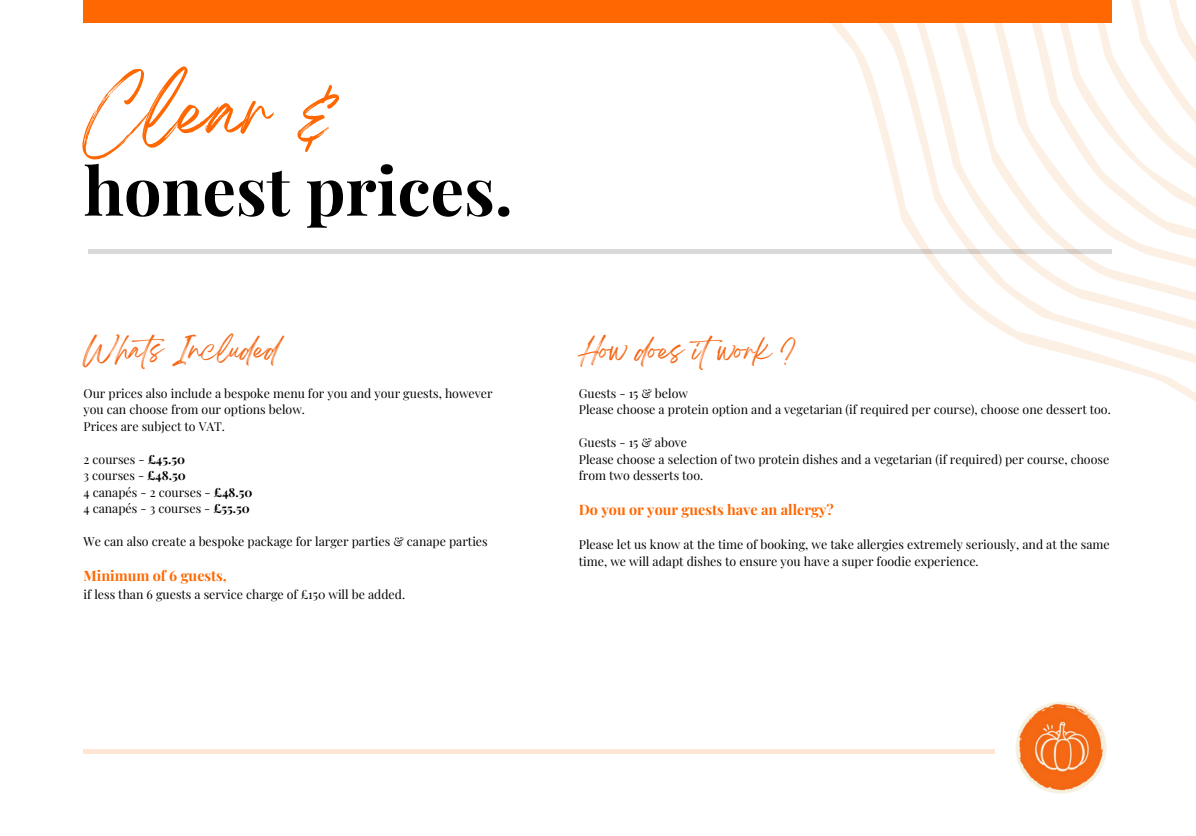
<style>
.page{position:relative;width:1196px;height:836px;background:#fff}
.page>*{position:absolute;margin:0;border:0;box-sizing:border-box;transform-origin:0 0}
.t1{font:700 66.6px "Playfair Display";color:#000}
.t2{font:64px "Breathing";color:#ff6700}
.t3{font:23.2px "Breathing";color:#f66716}
.t4{font:700 14.4px "Playfair Display";color:#ff6700}
.t5{font:12.4px/16.4px "Playfair Display";color:#000}
.s1{font-weight:700}
</style>
<div class="page">
<svg style="left:840px;top:22px;width:356px;height:380px"></svg>
<svg style="left:894px;top:22px;width:302px;height:343px"></svg>
<svg style="left:950px;top:22px;width:246px;height:296px"></svg>
<svg style="left:996px;top:22px;width:200px;height:256px"></svg>
<svg style="left:1034px;top:0;width:162px;height:242px"></svg>
<hr style="left:89px;top:249px;width:1023px;height:4px;background:#d9d9d9">
<img style="left:1015px;top:702px;width:92px;height:92px">
<hr style="left:84px;top:749px;width:910px;height:4px;background:#ffe5d4">
<div style="left:84px;top:0;width:1028px;height:22px;background:#ff6700"></div>
<p class="t2" style="left:84px;top:91px;width:256px">Clear &amp;</p>
<p class="t1" style="left:84px;top:144px;width:431px">honest prices.</p>
<p class="t3" style="left:84px;top:342px;width:197px">Whats Included</p>
<h2 class="t5" style="left:84px;top:384px;width:410px">Our prices also include a bespoke menu for you and your guests, however you can choose from our options below.</h2>
<h1 class="t5" style="left:84px;top:417px;width:143px">Prices are subject to VAT.</h1>
<p class="t5" style="left:84px;top:450px;width:103px">2 courses - <span class="s1">£45.50</span></p>
<h3 class="t5" style="left:84px;top:467px;width:104px">3 courses - <span class="s1">£48.50</span></h3>
<h3 class="t5" style="left:84px;top:483px;width:170px">4 canapés - 2 courses - <span class="s1">£48.50</span></h3>
<p class="t5" style="left:84px;top:500px;width:168px">4 canapés - 3 courses - <span class="s1">£55.50</span></p>
<p class="t5" style="left:84px;top:533px;width:406px">We can also create a bespoke package for larger parties &amp; canape parties</p>
<p class="t4" style="left:84px;top:565px;width:145px">Minimum of 6 guests,</p>
<p class="t5" style="left:84px;top:585px;width:323px">if less than 6 guests a service charge of £150 will be added.</p>
<p class="t3" style="left:579px;top:343px;width:219px">How does itwork ?</p>
<p class="t5" style="left:579px;top:384px;width:111px">Guests - 15 &amp; below</p>
<p class="t5" style="left:579px;top:401px;width:533px">Please choose a protein option and a vegetarian (if required per course), choose one dessert too.</p>
<p class="t5" style="left:579px;top:434px;width:110px">Guests - 15 &amp; above</p>
<p class="t5" style="left:579px;top:450px;width:532px">Please choose a selection of two protein dishes and a vegetarian (if required) per course, choose from two desserts too.</p>
<p class="t4" style="left:579px;top:500px;width:256px">Do you or your guests have an allergy?</p>
<p class="t5" style="left:579px;top:536px;width:532px">Please let us know at the time of booking, we take allergies extremely seriously, and at the same time, we will adapt dishes to ensure you have a super foodie experience.</p>
</div>
